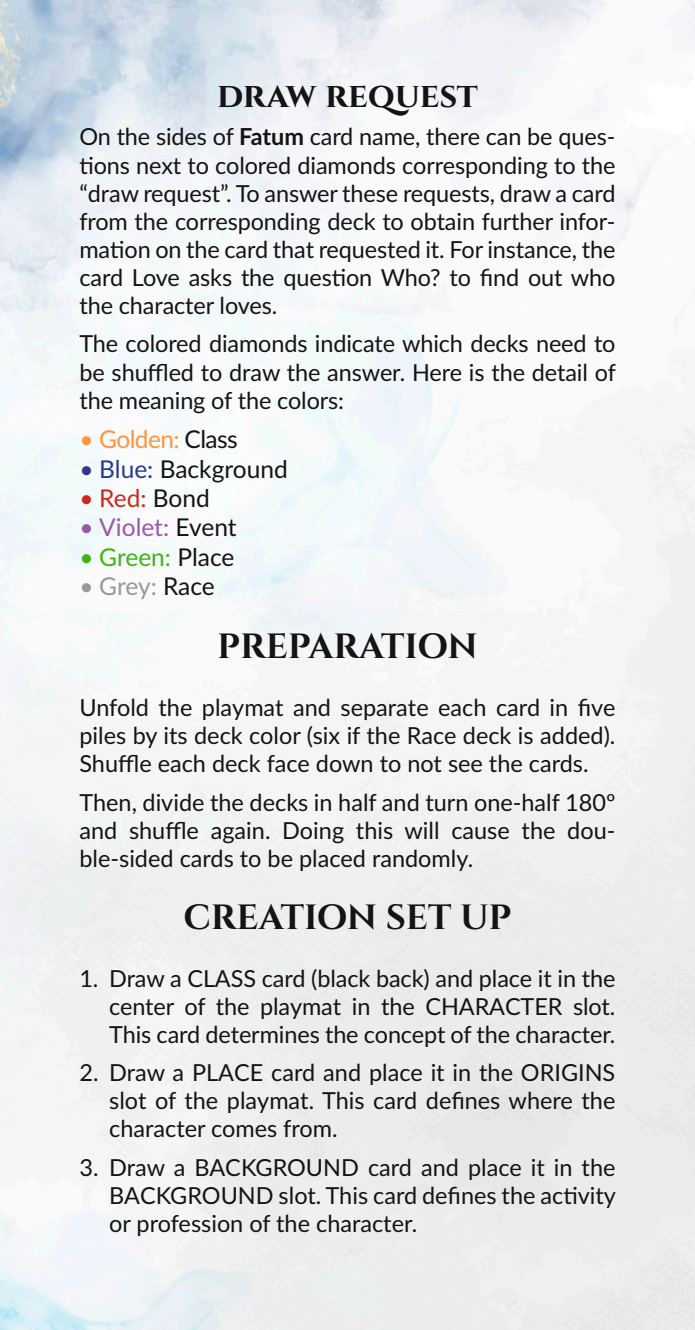
<style>
.page{position:relative;width:695px;height:1330px;background:#fff}
.page>*{position:absolute;margin:0;border:0;box-sizing:border-box;transform-origin:0 0}
.t1{font:700 35px "Cinzel";letter-spacing:-.005em;color:#131413}
.t2{font:24.5px "Lato";color:#131413}
.t3{font:24.5px "Lato";letter-spacing:-.025em;color:#fc9542}
.t4{font:24.5px "Lato";color:#9959ab}
.t5{font:24.5px "Lato";color:#41b314}
.t6{font:24.5px "Lato";letter-spacing:-.01em;color:#999}
.t7{font:24.5px "Lato";color:#ca2a1e}
.t8{font:23.45px/28px "Lato";letter-spacing:-.005em;color:#131413;text-align:justify}
.s1{font-weight:700}
.s2{color:#131413}
.s3{color:#2c3891}
</style>
<div class="page">
<h1 class="t1" style="left:217px;top:74px;width:262px">draw request</h1>
<p class="t8" style="left:79px;top:122px;width:537px">On the sides of <span class="s1">Fatum</span> card name, there can be ques&shy;tions next to colored diamonds corresponding to the “draw request”. To answer these requests, draw a card from the corresponding deck to obtain further infor&shy;mation on the card that requested it. For instance, the card Love asks the question Who? to find out who the character loves.</p>
<p class="t8" style="left:79px;top:329px;width:538px">The colored diamonds indicate which decks need to be shuffled to draw the answer. Here is the detail of the meaning of the colors:</p>
<p class="t3" style="left:79px;top:421px;width:160px">• Golden: <span class="s2">Class</span></p>
<p class="t2" style="left:79px;top:451px;width:210px"><span class="s3">• Blue:</span> Background</p>
<p class="t7" style="left:79px;top:480px;width:132px">• Red: <span class="s2">Bond</span></p>
<p class="t4" style="left:79px;top:510px;width:159px">• Violet: <span class="s2">Event</span></p>
<p class="t5" style="left:79px;top:539px;width:156px">• Green: <span class="s2">Place</span></p>
<p class="t6" style="left:79px;top:568px;width:137px">• Grey: <span class="s2">Race</span></p>
<h1 class="t1" style="left:217px;top:625px;width:262px">PREPARATION</h1>
<p class="t8" style="left:79px;top:692px;width:537px">Unfold the playmat and separate each card in five piles by its deck color (six if the Race deck is added).<br>Shuffle each deck face down to not see the cards.</p>
<p class="t8" style="left:79px;top:787px;width:537px">Then, divide the decks in half and turn one-half 180º and shuffle again. Doing this will cause the dou&shy;ble-sided cards to be placed randomly.</p>
<h1 class="t1" style="left:183px;top:895px;width:329px">CREATION SET UP</h1>
<p class="t8" style="left:109px;top:963px;width:507px;text-indent:-30px">1. Draw a CLASS card (black back) and place it in the center of the playmat in the CHARACTER slot.<br>This card determines the concept of the character.</p>
<p class="t8" style="left:109px;top:1057px;width:507px;text-indent:-30px">2. Draw a PLACE card and place it in the ORIGINS slot of the playmat. This card defines where the character comes from.</p>
<p class="t8" style="left:109px;top:1152px;width:508px;text-indent:-30px">3. Draw a BACKGROUND card and place it in the BACKGROUND slot. This card defines the activity or profession of the character.</p>
</div>
